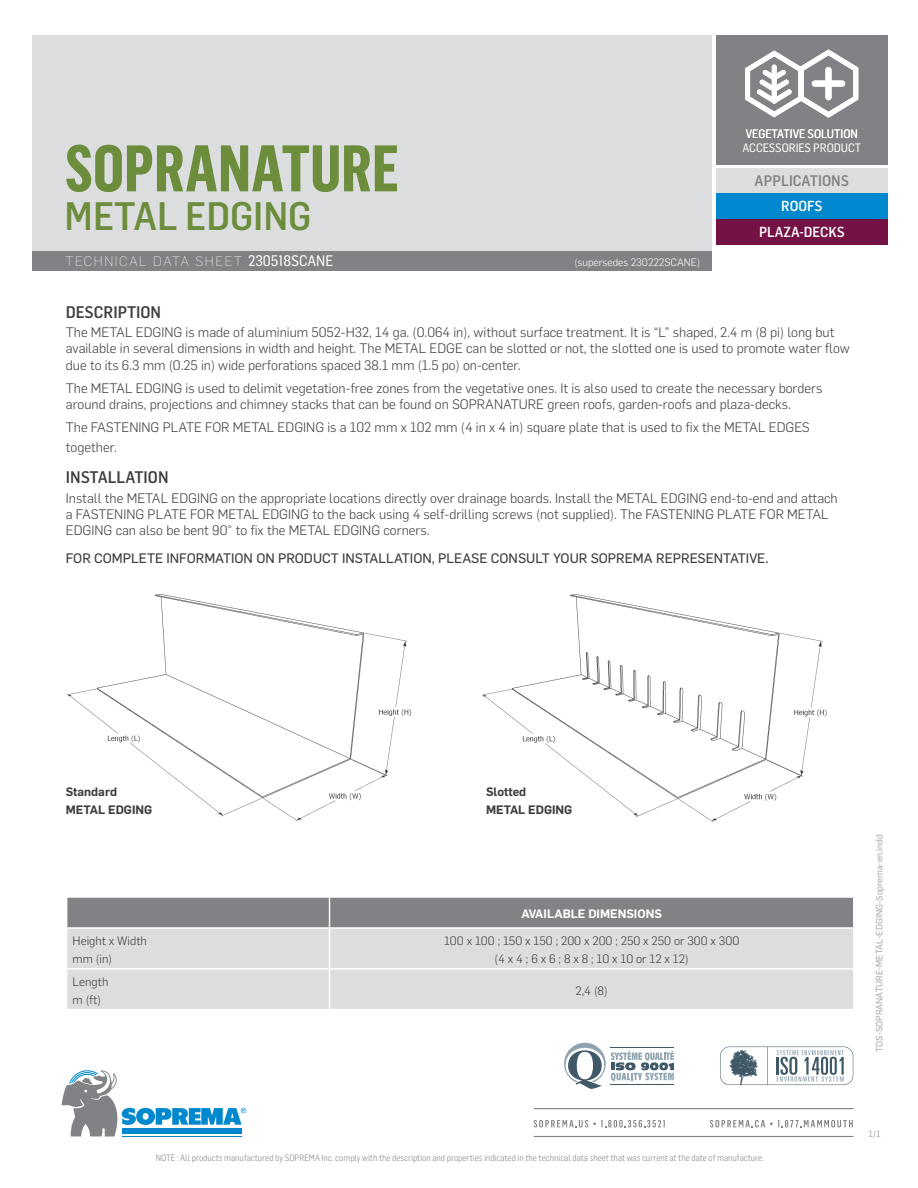
<style>
.page{position:relative;width:918px;height:1188px;background:#fff}
.page>*{position:absolute;margin:0;border:0;box-sizing:border-box;transform-origin:0 0}
.t1{font:700 64.5px "Flama Condensed";color:#6c8d3b}
.t2{font:500 39px "Flama Semicondensed";color:#6c8d3b}
.Texte{font:500 16.5px "Flama Semicondensed";color:#3e3e3f}
.Sous-titre{font:500 16.5px "Flama Semicondensed";color:#3e3e3f}
.t3{font:500 15px "Flama Semicondensed";color:#808285}
.t4{font:500 14.25px/25.7px "Flama Semicondensed";color:#fff;text-align:center}
.Texte-2{font:300 13.5px/16.2px "Flama";color:#3e3e3f}
.Sous-titre-2{font:13.5px "Flama Basic";color:#3e3e3f}
.t5{font:200 13.5px "Flama";letter-spacing:.12em;color:#fff}
.Texte-3{font:300 12px "Flama";color:#3e3e3f}
.Texte-4{font:600 12px "Flama";color:#3e3e3f}
.Note{font:12px "Flama Semicondensed Basic";color:#fff}
.Texte-5{font:600 12px "Flama";color:#fff}
.t6{font:300 10.5px "Flama";color:#fff}
.t7{font:300 9px "Flama Semicondensed";color:#808285}
.Titre_Tableau_CENTRÉ{font:9px "Flama";color:#9d9fa2}
.s1{font-family:"Flama Semicondensed Basic";font-weight:400;font-size:15px}
</style>
<div class="page">
<div style="left:32px;top:35px;width:680px;height:216px;background:#dcdddf"></div>
<svg style="left:720px;top:1047px;width:133px;height:38px"></svg>
<svg style="left:564px;top:1043px;width:110px;height:46px"></svg>
<hr style="left:611px;top:1047px;width:63px;height:1px;background:#405968">
<hr style="left:611px;top:1084px;width:63px;height:1px;background:#405968">
<div style="left:32px;top:251px;width:680px;height:20px;background:#808285"></div>
<svg style="left:62px;top:1070px;width:184px;height:67px"></svg>
<div style="left:716px;top:35px;width:171px;height:129px;background:#808285"></div>
<div style="left:716px;top:168px;width:171px;height:26px;background:#dcdddf"></div>
<hr style="left:534px;top:1108px;width:320px;height:1px;background:#808285">
<hr style="left:534px;top:1136px;width:320px;height:1px;background:#808285">
<svg style="left:710px;top:1120px;width:143px;height:7px"></svg>
<svg style="left:534px;top:1120px;width:131px;height:7px"></svg>
<div style="left:716px;top:194px;width:171px;height:25px;background:#0088ce"></div>
<div style="left:716px;top:219px;width:171px;height:26px;background:#741245"></div>
<img style="left:482px;top:594px;width:345px;height:228px">
<img style="left:66px;top:594px;width:346px;height:228px">
<div style="left:67px;top:929px;width:786px;height:80px;background:#dcdddf"></div>
<div style="left:67px;top:897px;width:787px;height:30px;background:#808285"></div>
<hr style="left:853px;top:898px;width:2px;height:29px;background:#fff">
<hr style="left:329px;top:929px;width:1px;height:39px;background:#fff">
<hr style="left:66px;top:968px;width:264px;height:2px;background:#fff">
<hr style="left:330px;top:968px;width:525px;height:2px;background:#fff">
<hr style="left:329px;top:970px;width:1px;height:39px;background:#fff">
<svg style="left:745px;top:49px;width:113px;height:69px"></svg>
<p class="Note" style="left:746px;top:126px;width:114px">VEGETATIVE SOLUTION</p>
<p class="Note" style="left:743px;top:140px;width:120px">ACCESSORIES PRODUCT</p>
<h1 class="t1" style="left:65px;top:128px;width:336px">SOPRANATURE</h1>
<h2 class="t2" style="left:65px;top:191px;width:248px">METAL EDGING</h2>
<p class="t4" style="left:759px;top:192px;width:87px">ROOFS<br>PLAZA-DECKS</p>
<p class="t3" style="left:755px;top:171px;width:96px">APPLICATIONS</p>
<p class="t5" style="left:65px;top:253px;width:269px">TECHNICAL DATA SHEET <span class="s1">230518SCANE</span></p>
<p class="t6" style="left:574px;top:255px;width:127px">(supersedes 230222SCANE)</p>
<p class="Sous-titre" style="left:66px;top:302px;width:97px">DESCRIPTION</p>
<p class="Texte-2" style="left:66px;top:324px;width:786px">The METAL EDGING is made of aluminium 5052-H32, 14 ga. (0.064 in), without surface treatment. It is “L” shaped, 2.4 m (8 pi) long but available in several dimensions in width and height. The METAL EDGE can be slotted or not, the slotted one is used to promote water flow due to its 6.3 mm (0.25 in) wide perforations spaced 38.1 mm (1.5 po) on-center.</p>
<p class="Texte-2" style="left:66px;top:379px;width:758px">The METAL EDGING is used to delimit vegetation-free zones from the vegetative ones. It is also used to create the necessary borders around drains, projections and chimney stacks that can be found on SOPRANATURE green roofs, garden-roofs and plaza-decks.</p>
<p class="Texte-2" style="left:66px;top:416px;width:745px;line-height:19.8px">The FASTENING PLATE FOR METAL EDGING is a 102 mm x 102 mm (4 in x 4 in) square plate that is used to fix the METAL EDGES together.</p>
<p class="Texte" style="left:66px;top:467px;width:104px">INSTALLATION</p>
<p class="Texte-2" style="left:66px;top:489px;width:773px">Install the METAL EDGING on the appropriate locations directly over drainage boards. Install the METAL EDGING end-to-end and attach a FASTENING PLATE FOR METAL EDGING to the back using 4 self-drilling screws (not supplied). The FASTENING PLATE FOR METAL<br>EDGING can also be bent 90° to fix the METAL EDGING corners.</p>
<p class="Sous-titre-2" style="left:66px;top:549px;width:704px">FOR COMPLETE INFORMATION ON PRODUCT INSTALLATION, PLEASE CONSULT YOUR SOPREMA REPRESENTATIVE.</p>
<p class="Texte-4" style="left:66px;top:783px;width:53px">Standard</p>
<p class="Texte-4" style="left:66px;top:801px;width:88px">METAL EDGING</p>
<p class="Texte-3" style="left:73px;top:933px;width:76px">Height x Width</p>
<p class="Texte-3" style="left:73px;top:950px;width:41px">mm (in)</p>
<p class="Texte-3" style="left:73px;top:974px;width:37px">Length</p>
<p class="Texte-3" style="left:73px;top:991px;width:30px">m (ft)</p>
<p class="Texte-4" style="left:486px;top:783px;width:42px">Slotted</p>
<p class="Texte-4" style="left:486px;top:801px;width:88px">METAL EDGING</p>
<p class="Texte-5" style="left:521px;top:905px;width:142px">AVAILABLE DIMENSIONS</p>
<p class="Texte-3" style="left:444px;top:933px;width:297px">100 x 100 ; 150 x 150 ; 200 x 200 ; 250 x 250 or 300 x 300</p>
<p class="Texte-3" style="left:495px;top:950px;width:196px">(4 x 4 ; 6 x 6 ; 8 x 8 ; 10 x 10 or 12 x 12)</p>
<p class="Texte-3" style="left:576px;top:983px;width:34px">2,4 (8)</p>
<p class="t7" style="left:156px;top:1153px;width:610px">NOTE : All products manufactured by SOPREMA Inc. comply with the description and properties indicated in the technical data sheet that was current at the date of manufacture.</p>
<p class="Titre_Tableau_CENTRÉ" style="left:873px;top:1052px;width:219px;rotate:-90deg">TDS-SOPRANATURE-METAL-EDGING-Soprema-en.indd</p>
<p class="Titre_Tableau_CENTRÉ" style="left:869px;top:1127px;width:14px">1/1</p>
</div>
